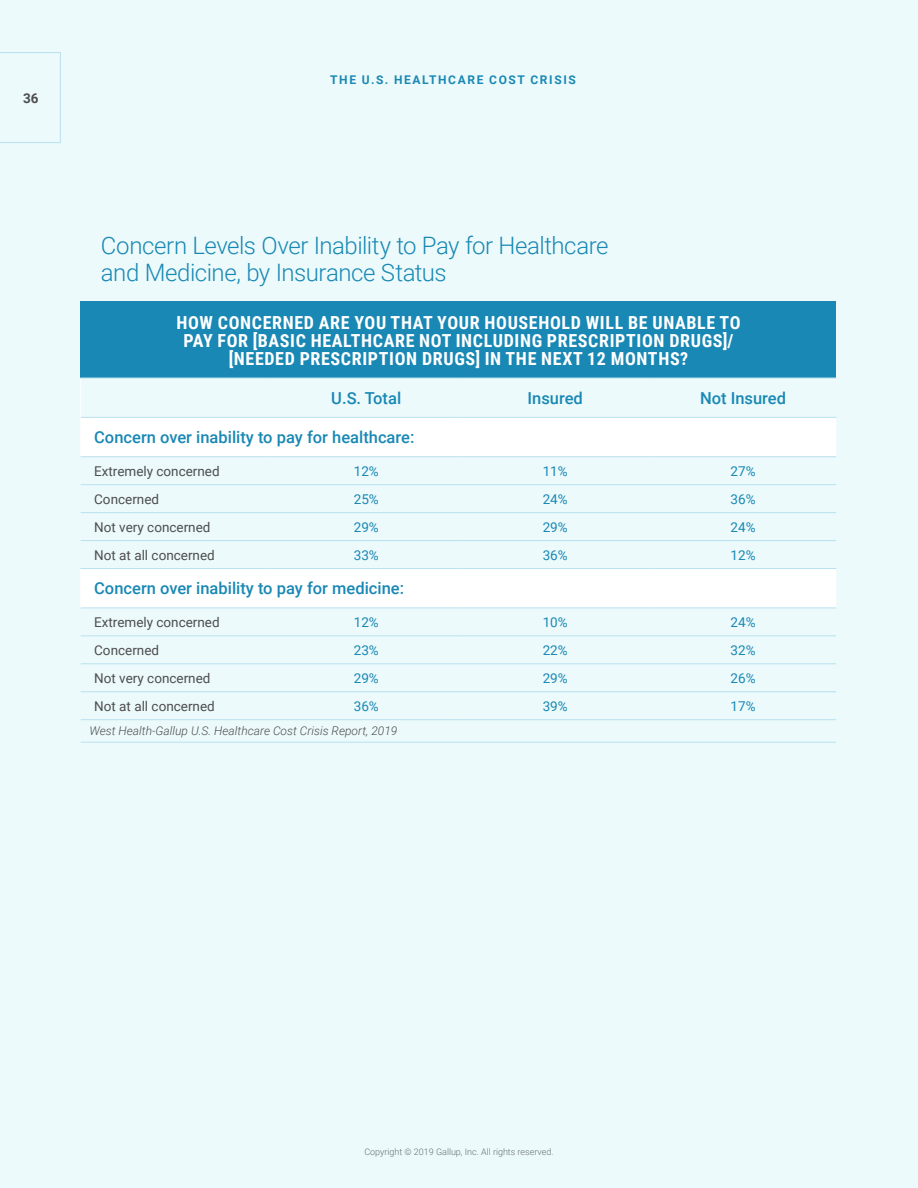
<style>
.page{position:relative;width:918px;height:1188px;background:#fff}
.page>*{position:absolute;margin:0;border:0;box-sizing:border-box;transform-origin:0 0}
.t1{font:300 24px/27px "Roboto";letter-spacing:-.02em;color:#1988b4}
.t2{font:700 18px/18px "Roboto Condensed";letter-spacing:.035em;color:#fff;text-align:center}
.t3{font:500 16.5px "Roboto";color:#1988b4}
.t4{font:13.5px "Roboto";color:#4d4d4f}
.t5{font:13.5px "Roboto";color:#1988b4}
.t6{font:700 13.5px "Roboto";color:#4d4d4f}
.t7{font:italic 300 12px "Roboto";color:#4d4d4f}
.t8{font:700 12px "Roboto";letter-spacing:.135em;color:#1988b4}
.t9{font:300 9px "Roboto";color:#717172}
</style>
<div class="page">
<div style="left:0;top:0;width:917px;height:1187px;background:#ecfafb"></div>
<svg style="left:0;top:52px;width:61px;height:91px"></svg>
<div style="left:81px;top:302px;width:755px;height:76px;background:#1988b4"></div>
<svg style="left:81px;top:418px;width:755px;height:190px"></svg>
<hr style="left:81px;top:635px;width:191px;height:1px;background:#b9e1ef">
<hr style="left:272px;top:635px;width:189px;height:1px;background:#b9e1ef">
<hr style="left:461px;top:635px;width:189px;height:1px;background:#b9e1ef">
<hr style="left:650px;top:635px;width:186px;height:1px;background:#b9e1ef">
<hr style="left:81px;top:663px;width:191px;height:1px;background:#b9e1ef">
<hr style="left:272px;top:663px;width:189px;height:1px;background:#b9e1ef">
<hr style="left:461px;top:663px;width:189px;height:1px;background:#b9e1ef">
<hr style="left:650px;top:663px;width:186px;height:1px;background:#b9e1ef">
<hr style="left:81px;top:484px;width:191px;height:1px;background:#b9e1ef">
<hr style="left:272px;top:484px;width:189px;height:1px;background:#b9e1ef">
<hr style="left:461px;top:484px;width:189px;height:1px;background:#b9e1ef">
<hr style="left:650px;top:484px;width:186px;height:1px;background:#b9e1ef">
<hr style="left:81px;top:512px;width:191px;height:1px;background:#b9e1ef">
<hr style="left:272px;top:512px;width:189px;height:1px;background:#b9e1ef">
<hr style="left:461px;top:512px;width:189px;height:1px;background:#b9e1ef">
<hr style="left:650px;top:512px;width:186px;height:1px;background:#b9e1ef">
<hr style="left:81px;top:691px;width:191px;height:1px;background:#b9e1ef">
<hr style="left:272px;top:691px;width:189px;height:1px;background:#b9e1ef">
<hr style="left:461px;top:691px;width:189px;height:1px;background:#b9e1ef">
<hr style="left:650px;top:691px;width:186px;height:1px;background:#b9e1ef">
<hr style="left:81px;top:719px;width:191px;height:1px;background:#b9e1ef">
<hr style="left:272px;top:719px;width:189px;height:1px;background:#b9e1ef">
<hr style="left:461px;top:719px;width:189px;height:1px;background:#b9e1ef">
<hr style="left:650px;top:719px;width:186px;height:1px;background:#b9e1ef">
<hr style="left:80px;top:378px;width:1px;height:39px;background:#fff">
<hr style="left:81px;top:417px;width:191px;height:1px;background:#b9e1ef">
<hr style="left:272px;top:417px;width:189px;height:1px;background:#b9e1ef">
<hr style="left:461px;top:417px;width:189px;height:1px;background:#b9e1ef">
<hr style="left:650px;top:417px;width:186px;height:1px;background:#b9e1ef">
<hr style="left:80px;top:456px;width:192px;height:1px;background:#b9e1ef">
<hr style="left:272px;top:456px;width:189px;height:1px;background:#b9e1ef">
<hr style="left:461px;top:456px;width:189px;height:1px;background:#b9e1ef">
<hr style="left:650px;top:456px;width:186px;height:1px;background:#b9e1ef">
<hr style="left:80px;top:608px;width:192px;height:1px;background:#b9e1ef">
<hr style="left:272px;top:608px;width:189px;height:1px;background:#b9e1ef">
<hr style="left:461px;top:608px;width:189px;height:1px;background:#b9e1ef">
<hr style="left:650px;top:608px;width:186px;height:1px;background:#b9e1ef">
<hr style="left:81px;top:540px;width:191px;height:1px;background:#b9e1ef">
<hr style="left:272px;top:540px;width:189px;height:1px;background:#b9e1ef">
<hr style="left:461px;top:540px;width:189px;height:1px;background:#b9e1ef">
<hr style="left:650px;top:540px;width:186px;height:1px;background:#b9e1ef">
<hr style="left:80px;top:568px;width:192px;height:1px;background:#b9e1ef">
<hr style="left:272px;top:568px;width:189px;height:1px;background:#b9e1ef">
<hr style="left:461px;top:568px;width:189px;height:1px;background:#b9e1ef">
<hr style="left:650px;top:568px;width:186px;height:1px;background:#b9e1ef">
<hr style="left:80px;top:569px;width:1px;height:39px;background:#fff">
<hr style="left:80px;top:378px;width:192px;height:1px;background:#b9e1ef">
<hr style="left:272px;top:378px;width:189px;height:1px;background:#b9e1ef">
<hr style="left:461px;top:378px;width:189px;height:1px;background:#b9e1ef">
<hr style="left:650px;top:378px;width:186px;height:1px;background:#b9e1ef">
<hr style="left:81px;top:742px;width:191px;height:1px;background:#b9e1ef">
<hr style="left:272px;top:742px;width:189px;height:1px;background:#b9e1ef">
<hr style="left:461px;top:742px;width:189px;height:1px;background:#b9e1ef">
<hr style="left:650px;top:742px;width:186px;height:1px;background:#b9e1ef">
<hr style="left:80px;top:417px;width:1px;height:39px;background:#fff">
<p class="t6" style="left:23px;top:88px;width:17px">36</p>
<p class="t8" style="left:330px;top:72px;width:246px">THE U.S. HEALTHCARE COST CRISIS</p>
<h1 class="t1" style="left:101px;top:231px;width:509px">Concern Levels Over Inability to Pay for Healthcare and Medicine, by Insurance Status</h1>
<p class="t2" style="left:176px;top:312px;width:566px">HOW CONCERNED ARE YOU THAT YOUR HOUSEHOLD WILL BE UNABLE TO<br>PAY FOR [BASIC HEALTHCARE NOT INCLUDING PRESCRIPTION DRUGS]/ [NEEDED PRESCRIPTION DRUGS] IN THE NEXT 12 MONTHS?</p>
<p class="t3" style="left:331px;top:386px;width:71px">U.S. Total</p>
<p class="t3" style="left:528px;top:386px;width:57px">Insured</p>
<p class="t3" style="left:700px;top:386px;width:88px">Not Insured</p>
<p class="t3" style="left:94px;top:426px;width:322px">Concern over inability to pay for healthcare:</p>
<p class="t4" style="left:94px;top:462px;width:127px">Extremely concerned</p>
<p class="t5" style="left:354px;top:462px;width:27px">12%</p>
<p class="t5" style="left:543px;top:462px;width:27px">11%</p>
<p class="t5" style="left:731px;top:462px;width:27px">27%</p>
<p class="t4" style="left:94px;top:489px;width:66px">Concerned</p>
<p class="t5" style="left:354px;top:489px;width:27px">25%</p>
<p class="t5" style="left:543px;top:489px;width:27px">24%</p>
<p class="t5" style="left:731px;top:489px;width:27px">36%</p>
<p class="t4" style="left:94px;top:517px;width:118px">Not very concerned</p>
<p class="t5" style="left:354px;top:517px;width:27px">29%</p>
<p class="t5" style="left:543px;top:517px;width:27px">29%</p>
<p class="t5" style="left:731px;top:517px;width:27px">24%</p>
<p class="t4" style="left:94px;top:545px;width:122px">Not at all concerned</p>
<p class="t5" style="left:354px;top:545px;width:27px">33%</p>
<p class="t5" style="left:543px;top:545px;width:27px">36%</p>
<p class="t5" style="left:731px;top:545px;width:27px">12%</p>
<p class="t3" style="left:94px;top:577px;width:311px">Concern over inability to pay for medicine:</p>
<p class="t4" style="left:94px;top:613px;width:127px">Extremely concerned</p>
<p class="t5" style="left:354px;top:613px;width:27px">12%</p>
<p class="t5" style="left:543px;top:613px;width:27px">10%</p>
<p class="t5" style="left:731px;top:613px;width:27px">24%</p>
<p class="t4" style="left:94px;top:641px;width:66px">Concerned</p>
<p class="t5" style="left:354px;top:641px;width:27px">23%</p>
<p class="t5" style="left:543px;top:641px;width:27px">22%</p>
<p class="t5" style="left:731px;top:641px;width:27px">32%</p>
<p class="t4" style="left:94px;top:669px;width:118px">Not very concerned</p>
<p class="t5" style="left:354px;top:669px;width:27px">29%</p>
<p class="t5" style="left:543px;top:669px;width:27px">29%</p>
<p class="t5" style="left:731px;top:669px;width:27px">26%</p>
<p class="t4" style="left:94px;top:697px;width:122px">Not at all concerned</p>
<p class="t5" style="left:354px;top:697px;width:27px">36%</p>
<p class="t5" style="left:543px;top:697px;width:27px">39%</p>
<p class="t5" style="left:731px;top:697px;width:27px">17%</p>
<p class="t7" style="left:90px;top:723px;width:309px">West Health-Gallup U.S. Healthcare Cost Crisis Report, 2019</p>
<p class="t9" style="left:364px;top:1145px;width:191px">Copyright © 2019 Gallup, Inc. All rights reserved.</p>
</div>
